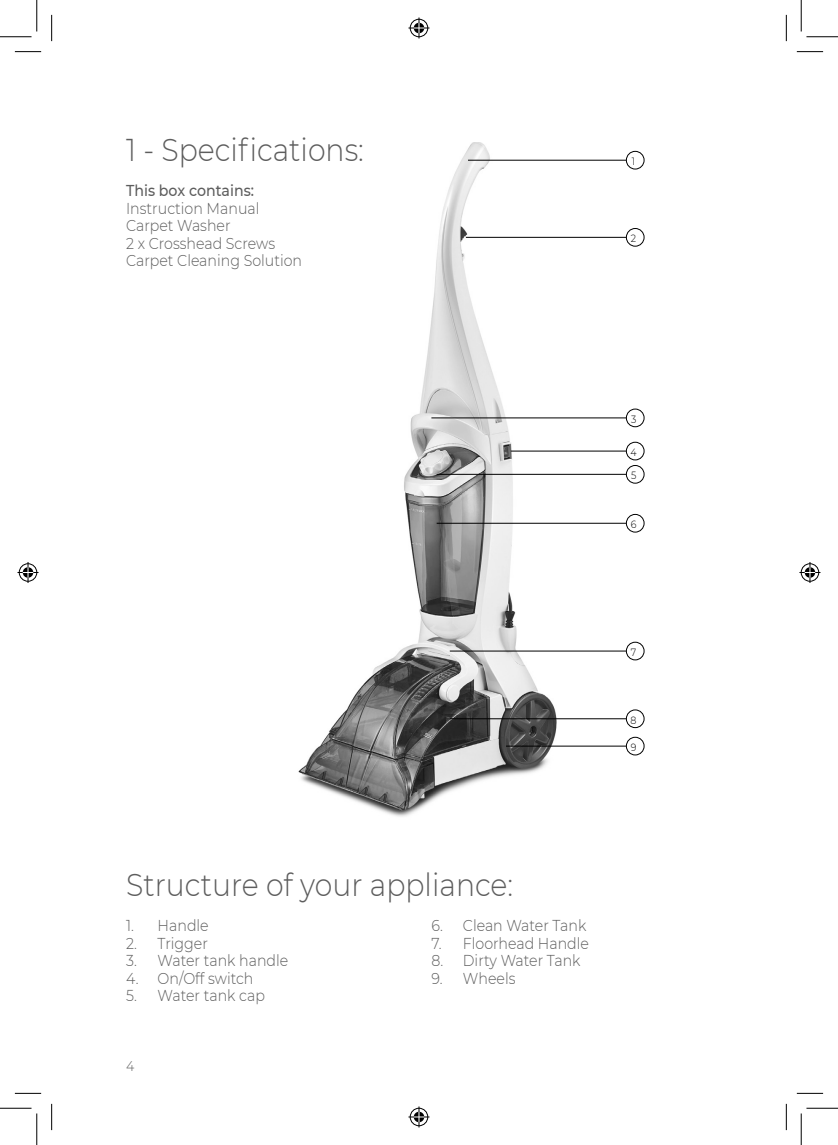
<style>
.page{position:relative;width:838px;height:1145px;background:#fff}
.page>*{position:absolute;margin:0;border:0;box-sizing:border-box;transform-origin:0 0}
._90{font:300 31.5px "Montserrat";color:#5d5d5d;scale:.9 1}
._90-2{font:300 15.75px "Montserrat";color:#5d5d5d;scale:.9 1}
._90-3{font:500 15.75px "Montserrat";color:#5d5d5d;scale:.9 1}
.t1{font:300 14px "Montserrat";color:#5d5d5d;scale:.9 1}
.t2{font:300 10.5px "Montserrat";color:#000;scale:.9 1}
</style>
<div class="page">
<img style="left:298px;top:143px;width:333px;height:674px">
<div style="left:626px;top:409px;width:18px;height:18px;border:1px solid #000;border-radius:50%"></div>
<hr style="left:431px;top:417px;width:195px;height:1px;background:#000">
<div style="left:626px;top:228px;width:18px;height:18px;border:1px solid #000;border-radius:50%"></div>
<hr style="left:466px;top:237px;width:160px;height:1px;background:#000">
<div style="left:626px;top:442px;width:18px;height:18px;border:1px solid #000;border-radius:50%"></div>
<hr style="left:510px;top:451px;width:116px;height:1px;background:#000">
<div style="left:626px;top:465px;width:18px;height:18px;border:1px solid #000;border-radius:50%"></div>
<hr style="left:436px;top:474px;width:190px;height:1px;background:#000">
<div style="left:626px;top:514px;width:18px;height:18px;border:1px solid #000;border-radius:50%"></div>
<hr style="left:436px;top:523px;width:190px;height:1px;background:#000">
<div style="left:626px;top:642px;width:18px;height:18px;border:1px solid #000;border-radius:50%"></div>
<hr style="left:449px;top:651px;width:177px;height:1px;background:#000">
<div style="left:626px;top:710px;width:18px;height:18px;border:1px solid #000;border-radius:50%"></div>
<hr style="left:449px;top:718px;width:177px;height:1px;background:#000">
<div style="left:626px;top:151px;width:18px;height:18px;border:1px solid #000;border-radius:50%"></div>
<hr style="left:468px;top:160px;width:158px;height:1px;background:#000">
<div style="left:626px;top:737px;width:18px;height:18px;border:1px solid #000;border-radius:50%"></div>
<hr style="left:506px;top:746px;width:120px;height:1px;background:#000">
<svg style="left:15px;top:51px;width:26px;height:1px"></svg>
<svg style="left:796px;top:51px;width:27px;height:1px"></svg>
<svg style="left:15px;top:1093px;width:26px;height:1px"></svg>
<svg style="left:796px;top:1093px;width:27px;height:1px"></svg>
<svg style="left:51px;top:15px;width:1px;height:26px"></svg>
<svg style="left:51px;top:1104px;width:1px;height:26px"></svg>
<svg style="left:786px;top:15px;width:1px;height:26px"></svg>
<svg style="left:786px;top:1104px;width:1px;height:26px"></svg>
<hr style="left:0;top:36px;width:32px;height:1px;background:#000">
<hr style="left:806px;top:36px;width:31px;height:1px;background:#000">
<hr style="left:0;top:1108px;width:32px;height:1px;background:#000">
<hr style="left:806px;top:1108px;width:31px;height:1px;background:#000">
<hr style="left:36px;top:0;width:1px;height:31px;background:#000">
<hr style="left:36px;top:1113px;width:1px;height:32px;background:#000">
<hr style="left:800px;top:0;width:1px;height:31px;background:#000">
<hr style="left:800px;top:1113px;width:1px;height:32px;background:#000">
<svg style="left:408px;top:18px;width:21px;height:21px"></svg>
<svg style="left:408px;top:1106px;width:21px;height:21px"></svg>
<svg style="left:18px;top:562px;width:21px;height:21px"></svg>
<svg style="left:799px;top:562px;width:21px;height:21px"></svg>
<p class="_90" style="left:126px;top:128px;width:266px">1 - Specifications:</p>
<p class="_90-3" style="left:126px;top:179px;width:144px">This box contains:</p>
<p class="_90-2" style="left:126px;top:197px;width:150px">Instruction Manual</p>
<p class="_90-2" style="left:126px;top:215px;width:118px">Carpet Washer</p>
<p class="_90-2" style="left:126px;top:232px;width:167px">2 x Crosshead Screws</p>
<p class="_90-2" style="left:126px;top:250px;width:197px">Carpet Cleaning Solution</p>
<p class="t2" style="left:632px;top:154px;width:5px">1</p>
<p class="t2" style="left:631px;top:232px;width:7px">2</p>
<p class="t2" style="left:631px;top:412px;width:7px">3</p>
<p class="t2" style="left:630px;top:445px;width:8px">4</p>
<p class="t2" style="left:631px;top:469px;width:7px">5</p>
<p class="t2" style="left:630px;top:517px;width:8px">6</p>
<p class="t2" style="left:630px;top:645px;width:8px">7</p>
<p class="t2" style="left:630px;top:713px;width:8px">8</p>
<p class="t2" style="left:630px;top:740px;width:8px">9</p>
<p class="_90" style="left:126px;top:863px;width:431px">Structure of your appliance:</p>
<p class="_90-2" style="left:126px;top:915px;width:93px">1. Handle</p>
<p class="_90-2" style="left:126px;top:932px;width:92px">2. Trigger</p>
<p class="_90-2" style="left:126px;top:950px;width:182px">3. Water tank handle</p>
<p class="_90-2" style="left:126px;top:967px;width:143px">4. On/Off switch</p>
<p class="_90-2" style="left:126px;top:985px;width:156px">5. Water tank cap</p>
<p class="t1" style="left:126px;top:1057px;width:11px">4</p>
<p class="_90-2" style="left:431px;top:915px;width:174px">6. Clean Water Tank</p>
<p class="_90-2" style="left:431px;top:932px;width:177px">7. Floorhead Handle</p>
<p class="_90-2" style="left:431px;top:950px;width:167px">8. Dirty Water Tank</p>
<p class="_90-2" style="left:431px;top:967px;width:95px">9. Wheels</p>
</div>
